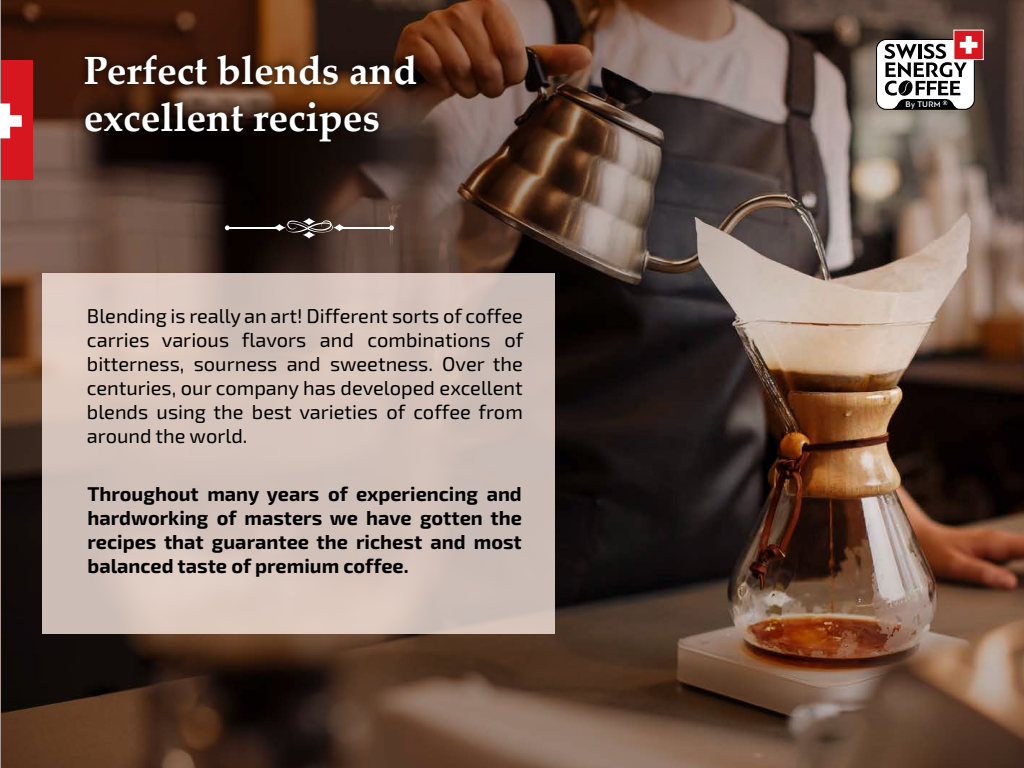
<style>
.page{position:relative;width:1024px;height:768px;background:#fff}
.page>*{position:absolute;margin:0;border:0;box-sizing:border-box;transform-origin:0 0}
.t1{font:700 39.4px/47.2px "Palatino Linotype";color:#fff}
.t2{font:20px/24px "Exo 2";color:#000;text-align:justify}
.t3{font:700 20px/24px "Exo 2";color:#020202;text-align:justify}
.t4{font:500 8.5px "PF Bague Sans Pro";letter-spacing:.03em;color:#fff}
</style>
<div class="page">
<img style="left:0;top:0;width:1024px;height:768px">
<div style="left:42px;top:274px;width:512px;height:360px;background:#d4c2ba"></div>
<img style="left:1001px;top:0;width:23px;height:4px">
<img style="left:72px;top:37px;width:367px;height:117px">
<svg style="left:303px;top:218px;width:12px;height:7px"></svg>
<svg style="left:303px;top:231px;width:12px;height:7px"></svg>
<svg style="left:333px;top:224px;width:13px;height:7px"></svg>
<svg style="left:273px;top:224px;width:13px;height:7px"></svg>
<hr style="left:338px;top:227px;width:54px;height:2px;background:#fff">
<hr style="left:227px;top:227px;width:54px;height:2px;background:#fff">
<svg style="left:286px;top:220px;width:47px;height:13px"></svg>
<svg style="left:225px;top:225px;width:5px;height:5px"></svg>
<svg style="left:389px;top:225px;width:5px;height:5px"></svg>
<div style="left:954px;top:30px;width:30px;height:30px;background:#d7171f;border:1px solid #fff"></div>
<svg style="left:876px;top:36px;width:101px;height:74px"></svg>
<div style="left:1px;top:60px;width:32px;height:120px;background:#d7171f"></div>
<svg style="left:0;top:103px;width:22px;height:35px"></svg>
<h1 class="t1" style="left:84px;top:46px;width:335px">Perfect blends and excellent recipes</h1>
<p class="t2" style="left:87px;top:304px;width:438px">Blending is really an art! Different sorts of coffee carries various flavors and combinations of bitterness, sourness and sweetness. Over the centuries, our company has developed excellent blends using the best varieties of coffee from around the world.</p>
<p class="t3" style="left:88px;top:482px;width:436px">Throughout many years of experiencing and hardworking of masters we have gotten the recipes that guarantee the richest and most balanced taste of premium coffee.</p>
<p class="t4" style="left:906px;top:99px;width:37px">By TURM</p>
</div>
